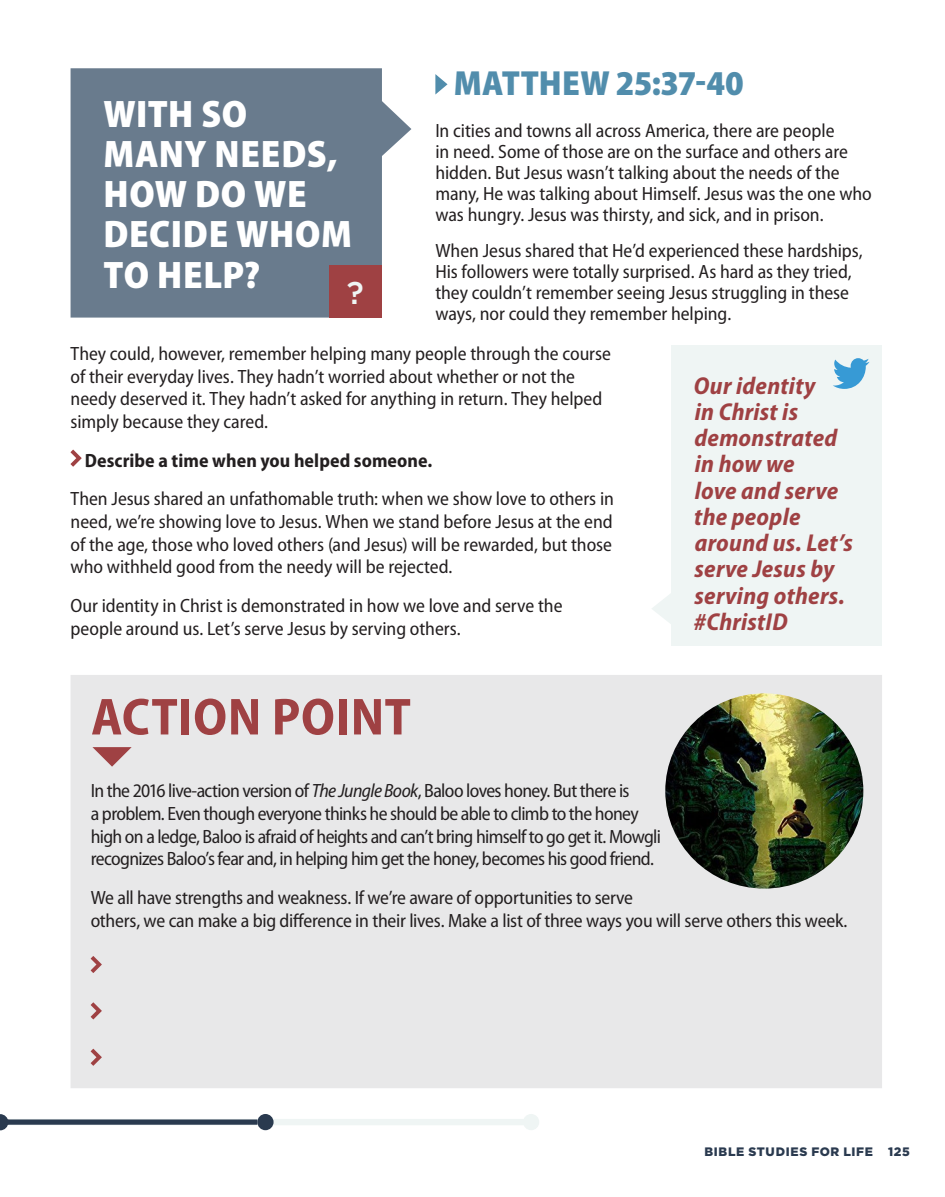
<style>
.page{position:relative;width:945px;height:1197px;background:#fff}
.page>*{position:absolute;margin:0;border:0;box-sizing:border-box;transform-origin:0 0}
.head2{font:700 semi-condensed 52.5px "Myriad Pro";letter-spacing:.01em;color:#9f4143}
.point{font:900 semi-condensed 38.5px/40.2px "Myriad Pro";letter-spacing:.015em;color:#fff}
.subhead1{font:900 semi-condensed 35px "Myriad Pro";color:#518dac}
.point-2{font:500 31.5px "Gotham";color:#eff5f4}
.point-3{font:italic 700 semi-condensed 24.5px/26.2px "Myriad Pro";letter-spacing:.01em;color:#9f4143}
.body1_noindent{font:semi-condensed 19.25px/22.8px "Myriad Pro";letter-spacing:-.005em;color:#231f20}
.body1_noindent-2{font:semi-condensed 19.25px/22.8px "Myriad Pro";letter-spacing:-.035em;color:#231f20}
.body1_noindent-3{font:700 semi-condensed 19.25px "Myriad Pro";letter-spacing:.005em;color:#231f20}
.t1{font:900 12.25px "Gotham";letter-spacing:.055em;color:#2a3a4f}
.s1{font-style:italic}
</style>
<div class="page">
<div style="left:0;top:1119px;width:531px;height:6px;background:#eff5f4"></div>
<div style="left:0;top:1119px;width:257px;height:6px;background:#2a3a4f"></div>
<div style="left:257px;top:1114px;width:17px;height:16px;background:#2a3a4f;border-radius:50%"></div>
<div style="left:523px;top:1114px;width:16px;height:16px;background:#eff5f4;border-radius:50%"></div>
<svg style="left:0;top:1114px;width:8px;height:16px"></svg>
<div style="left:71px;top:68px;width:340px;height:250px;background:#697b8d"></div>
<div style="left:329px;top:265px;width:53px;height:53px;background:#9f4143"></div>
<div style="left:71px;top:675px;width:811px;height:413px;background:#e8e8e9"></div>
<img style="left:665px;top:693px;width:198px;height:196px">
<svg style="left:652px;top:594px;width:19px;height:30px"></svg>
<div style="left:671px;top:345px;width:211px;height:301px;background:#eff5f4"></div>
<svg style="left:833px;top:358px;width:37px;height:31px"></svg>
<svg style="left:91px;top:956px;width:11px;height:17px"></svg>
<svg style="left:91px;top:1002px;width:11px;height:17px"></svg>
<svg style="left:91px;top:1049px;width:11px;height:17px"></svg>
<svg style="left:92px;top:747px;width:40px;height:20px"></svg>
<svg style="left:435px;top:74px;width:13px;height:21px"></svg>
<svg style="left:71px;top:450px;width:11px;height:17px"></svg>
<p class="subhead1" style="left:454px;top:63px;width:292px">MATTHEW 25:37-40</p>
<p class="body1_noindent" style="left:435px;top:120px;width:438px;line-height:21px">In cities and towns all across America, there are people<br>in need. Some of those are on the surface and others are hidden. But Jesus wasn’t talking about the needs of the many, He was talking about Himself. Jesus was the one who was hungry. Jesus was thirsty, and sick, and in prison.</p>
<p class="body1_noindent" style="left:435px;top:241px;width:429px;line-height:21px">When Jesus shared that He’d experienced these hardships, His followers were totally surprised. As hard as they tried, they couldn’t remember seeing Jesus struggling in these ways, nor could they remember helping.</p>
<p class="body1_noindent" style="left:71px;top:342px;width:542px">They could, however, remember helping many people through the course of their everyday lives. They hadn’t worried about whether or not the needy deserved it. They hadn’t asked for anything in return. They helped simply because they cared.</p>
<p class="body1_noindent-3" style="left:85px;top:449px;width:349px">Describe a time when you helped someone.</p>
<p class="body1_noindent" style="left:71px;top:488px;width:545px;text-align:justify">Then Jesus shared an unfathomable truth: when we show love to others in need, we’re showing love to Jesus. When we stand before Jesus at the end of the age, those who loved others (and Jesus) will be rewarded, but those who withheld good from the needy will be rejected.</p>
<p class="body1_noindent" style="left:71px;top:594px;width:494px">Our identity in Christ is demonstrated in how we love and serve the people around us. Let’s serve Jesus by serving others.</p>
<p class="point" style="left:103px;top:94px;width:250px">WITH SO<br>MANY NEEDS,<br>HOW DO WE<br>DECIDE WHOM<br>TO HELP?</p>
<p class="point-2" style="left:347px;top:272px;width:19px">?</p>
<p class="point-3" style="left:694px;top:373px;width:161px">Our identity<br>in Christ is demonstrated in how we<br>love and serve the people around us. Let’s serve Jesus by serving others. #ChristID</p>
<p class="head2" style="left:91px;top:688px;width:321px">ACTION POINT</p>
<p class="body1_noindent-2" style="left:91px;top:780px;width:572px">In the 2016 live-action version of <span class="s1">The Jungle Book</span>, Baloo loves honey. But there is<br>a problem. Even though everyone thinks he should be able to climb to the honey high on a ledge, Baloo is afraid of heights and can’t bring himself to go get it. Mowgli recognizes Baloo’s fear and, in helping him get the honey, becomes his good friend.</p>
<p class="body1_noindent" style="left:91px;top:886px;width:758px">We all have strengths and weakness. If we’re aware of opportunities to serve<br>others, we can make a big difference in their lives. Make a list of three ways you will serve others this week.</p>
<p class="t1" style="left:704px;top:1144px;width:207px">BIBLE STUDIES FOR LIFE 125</p>
</div>
